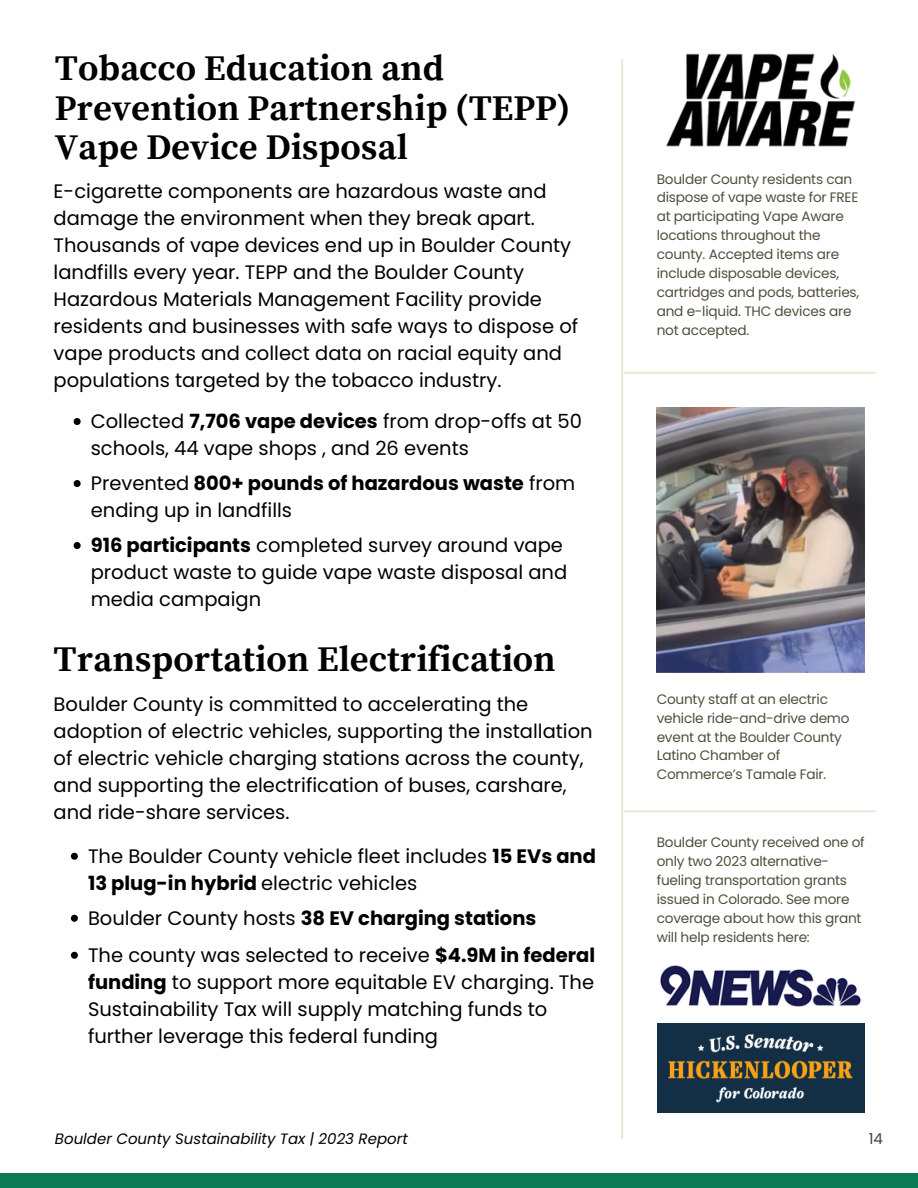
<style>
.page{position:relative;width:918px;height:1188px;background:#fff}
.page>*{position:absolute;margin:0;border:0;box-sizing:border-box;transform-origin:0 0}
.t1{font:700 36px/39.3px "Source Serif Pro";color:#000001}
.t2{font:19.5px/27px "Poppins";color:#000001}
.t3{font:19.5px/27px "Poppins";color:#000}
.t4{font:700 19.5px "Poppins";color:#000}
.t5{font:italic 15px "Poppins";color:#000}
.t6{font:15px "Poppins";color:#434343}
.t7{font:13.65px/18.9px "Poppins";letter-spacing:-.015em;color:#534d3e}
.s1{font-weight:700}
.s2{font-weight:400}
</style>
<div class="page">
<div style="left:0;top:1174px;width:918px;height:14px;background:#097a54"></div>
<hr style="left:621px;top:59px;width:2px;height:1080px;background:#bfcb91">
<hr style="left:624px;top:372px;width:252px;height:2px;background:#bfcb91">
<hr style="left:624px;top:810px;width:252px;height:2px;background:#bfcb91">
<img style="left:666px;top:53px;width:190px;height:94px">
<img style="left:657px;top:408px;width:208px;height:264px">
<img style="left:660px;top:965px;width:201px;height:42px">
<div style="left:657px;top:1024px;width:208px;height:89px;background:#132f45"></div>
<img style="left:669px;top:1035px;width:183px;height:67px">
<svg style="left:71px;top:853px;width:7px;height:7px"></svg>
<svg style="left:71px;top:915px;width:7px;height:7px"></svg>
<svg style="left:71px;top:952px;width:7px;height:7px"></svg>
<svg style="left:74px;top:418px;width:7px;height:7px"></svg>
<svg style="left:74px;top:480px;width:7px;height:7px"></svg>
<svg style="left:74px;top:542px;width:7px;height:7px"></svg>
<p class="t1" style="left:55px;top:50px;width:517px">Tobacco Education and<br>Prevention Partnership (TEPP)<br>Vape Device Disposal</p>
<p class="t2" style="left:54px;top:178px;width:526px">E-cigarette components are hazardous waste and damage the environment when they break apart.<br>Thousands of vape devices end up in Boulder County landfills every year. TEPP and the Boulder County Hazardous Materials Management Facility provide residents and businesses with safe ways to dispose of vape products and collect data on racial equity and populations targeted by the tobacco industry.</p>
<p class="t7" style="left:657px;top:169px;width:204px">Boulder County residents can dispose of vape waste for FREE at participating Vape Aware locations throughout the county. Accepted items are include disposable devices, cartridges and pods, batteries, and e-liquid. THC devices are not accepted.</p>
<p class="t3" style="left:91px;top:408px;width:493px">Collected <span class="s1">7,706 vape devices</span> from drop-offs at 50 schools, 44 vape shops , and 26 events</p>
<p class="t3" style="left:91px;top:470px;width:486px">Prevented <span class="s1">800+ pounds of hazardous waste</span> from ending up in landfills</p>
<p class="t3" style="left:91px;top:532px;width:478px"><span class="s1">916 participants</span> completed survey around vape product waste to guide vape waste disposal and media campaign</p>
<h1 class="t1" style="left:54px;top:641px;width:504px">Transportation Electrification</h1>
<h2 class="t2" style="left:54px;top:690px;width:541px">Boulder County is committed to accelerating the adoption of electric vehicles, supporting the installation of electric vehicle charging stations across the county, and supporting the electrification of buses, carshare, and ride-share services.</h2>
<p class="t3" style="left:88px;top:842px;width:509px">The Boulder County vehicle fleet includes <span class="s1">15 EVs and<br>13 plug-in hybrid</span> electric vehicles</p>
<p class="t4" style="left:88px;top:904px;width:450px"><span class="s2">Boulder County hosts</span> 38 EV charging stations</p>
<p class="t3" style="left:88px;top:941px;width:509px">The county was selected to receive <span class="s1">$4.9M in federal funding</span> to support more equitable EV charging. The Sustainability Tax will supply matching funds to further leverage this federal funding</p>
<p class="t5" style="left:55px;top:1128px;width:354px">Boulder County Sustainability Tax | 2023 Report</p>
<p class="t7" style="left:657px;top:690px;width:194px">County staff at an electric vehicle ride-and-drive demo event at the Boulder County<br>Latino Chamber of<br>Commerce’s Tamale Fair.</p>
<p class="t7" style="left:657px;top:833px;width:210px">Boulder County received one of only two 2023 alternative&shy;fueling transportation grants issued in Colorado. See more coverage about how this grant will help residents here:</p>
<p class="t6" style="left:869px;top:1128px;width:16px">14</p>
</div>
